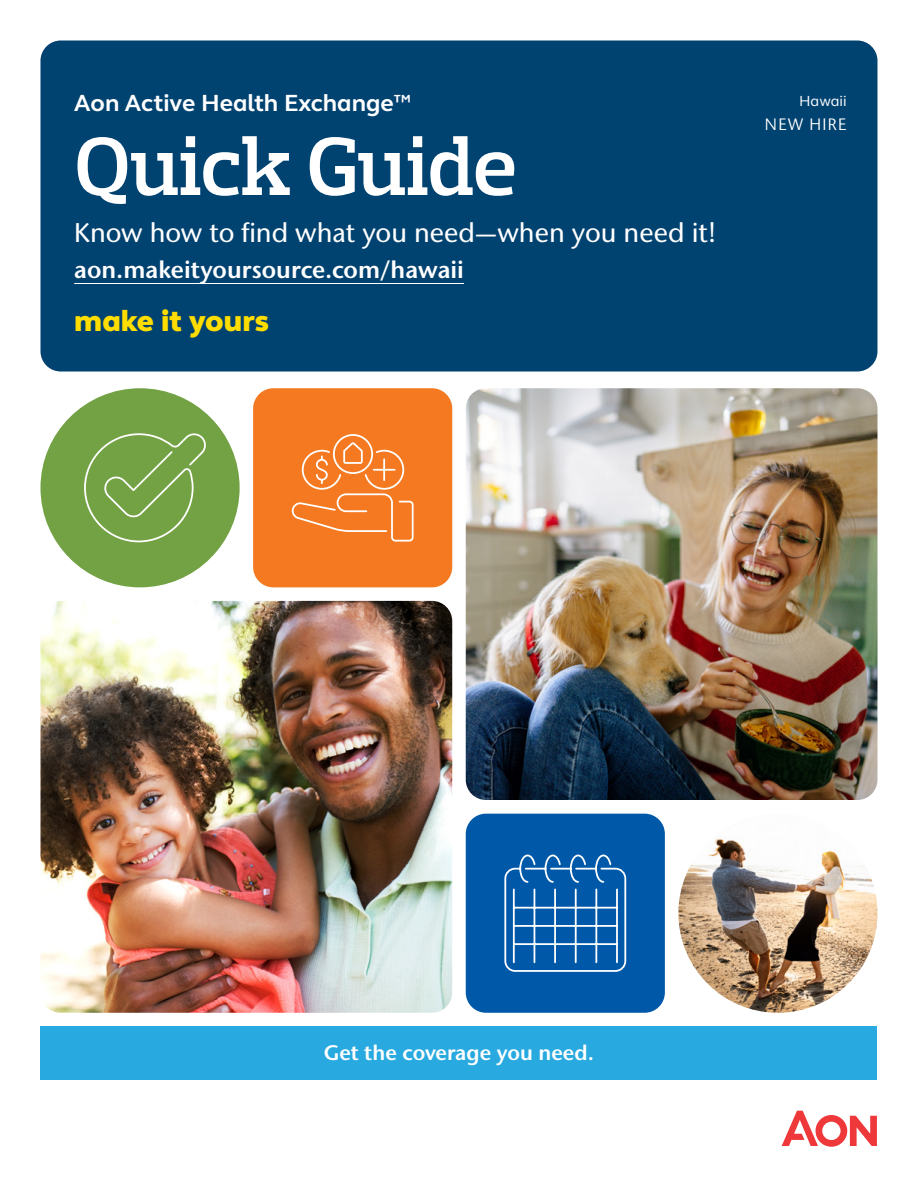
<style>
.page{position:relative;width:918px;height:1188px;background:#fff}
.page>*{position:absolute;margin:0;border:0;box-sizing:border-box;transform-origin:0 0}
.t1{font:600 84px "Prelo Slab";letter-spacing:-.015em;color:#fff}
.t2{font:800 30px "FS Thrive Elliot";color:#fd0}
.t3{font:500 27px "Stone Sans IIITC Pro";color:#fff}
.t4{font:600 24px "Stone Sans IIITC Pro";color:#fff}
.t5{font:700 24px "FS Thrive Elliot";color:#fff}
.t6{font:600 21px "Stone Sans IIITC Pro";color:#fff}
.t7{font:16.5px "Stone Sans IIITC Pro";letter-spacing:.075em;color:#fff}
.t8{font:15px "FS Thrive Elliot";color:#fff}
</style>
<div class="page">
<div style="left:40px;top:1026px;width:838px;height:54px;background:#28aae1"></div>
<svg style="left:782px;top:1111px;width:95px;height:36px"></svg>
<div style="left:40px;top:40px;width:837px;height:332px;background:#004270;border-radius:20px"></div>
<hr style="left:74px;top:283px;width:390px;height:1px;background:#fff">
<img style="left:678px;top:814px;width:200px;height:199px;border-radius:100px">
<img style="left:466px;top:388px;width:412px;height:412px">
<div style="left:253px;top:388px;width:199px;height:199px;background:#f47920;border-radius:20px"></div>
<div style="left:466px;top:814px;width:199px;height:199px;background:#0058a9;border-radius:20px"></div>
<img style="left:40px;top:601px;width:412px;height:412px">
<div style="left:40px;top:388px;width:200px;height:199px;background:#72a243;border-radius:50%"></div>
<svg style="left:291px;top:434px;width:123px;height:108px"></svg>
<svg style="left:84px;top:433px;width:122px;height:110px"></svg>
<svg style="left:504px;top:854px;width:123px;height:118px"></svg>
<p class="t5" style="left:74px;top:88px;width:338px">Aon Active Health Exchange<sup>™</sup></p>
<h1 class="t1" style="left:74px;top:115px;width:444px">Quick Guide</h1>
<p class="t3" style="left:74px;top:215px;width:643px">Know how to find what you need—when you need it!</p>
<p class="t4" style="left:74px;top:255px;width:391px">aon.makeityoursource.com/hawaii</p>
<p class="t2" style="left:74px;top:302px;width:196px">make it yours</p>
<p class="t8" style="left:799px;top:92px;width:49px">Hawaii</p>
<p class="t7" style="left:765px;top:114px;width:83px">NEW HIRE</p>
<p class="t6" style="left:324px;top:1040px;width:272px">Get the coverage you need.</p>
</div>
